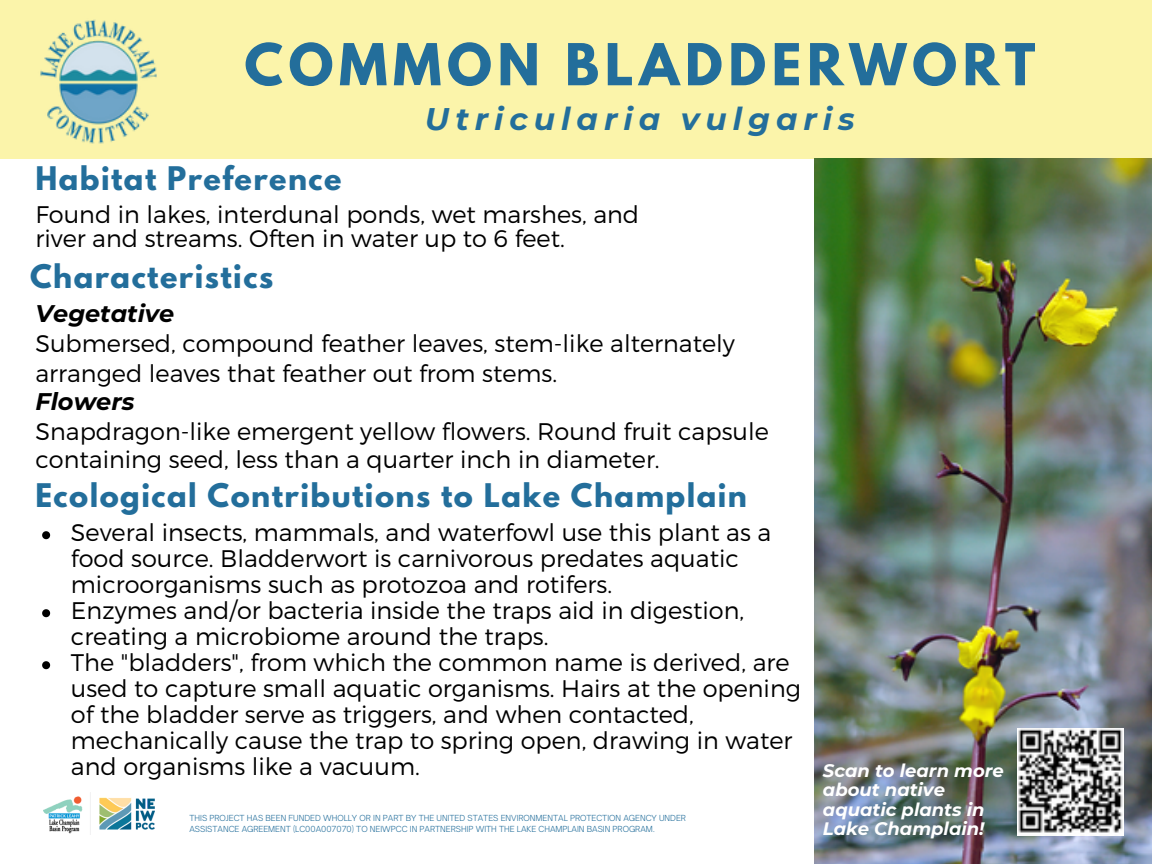
<style>
.page{position:relative;width:1152px;height:864px;background:#fff}
.page>*{position:absolute;margin:0;border:0;box-sizing:border-box;transform-origin:0 0}
.t1{font:700 51.2px "League Spartan";letter-spacing:.11em;color:#236e9b}
.t2{font:italic 700 31.2px "Montserrat";letter-spacing:.19em;color:#236e9b}
.t3{font:700 28.8px "League Spartan";letter-spacing:.05em;color:#236e9b}
.t4{font:300 24px/26px "Montserrat";color:#000}
.t5{font:italic 700 18px/19.6px "Montserrat";color:#fff}
.t6{font:300 8px/10.8px "Open Sauce One";color:#236e9b}
.s1{font-weight:700;font-style:italic}
</style>
<div class="page">
<div style="left:0;top:0;width:1152px;height:158px;background:#fbf4aa"></div>
<img style="left:814px;top:158px;width:338px;height:705px">
<img style="left:40px;top:19px;width:117px;height:125px">
<img style="left:1017px;top:728px;width:106px;height:108px">
<img style="left:43px;top:793px;width:111px;height:42px">
<svg style="left:42px;top:531px;width:8px;height:8px"></svg>
<svg style="left:42px;top:609px;width:8px;height:8px"></svg>
<svg style="left:42px;top:661px;width:8px;height:8px"></svg>
<p class="t1" style="left:244px;top:39px;width:792px">COMMON BLADDERWORT</p>
<p class="t2" style="left:425px;top:100px;width:431px">Utricularia vulgaris</p>
<h1 class="t3" style="left:35px;top:164px;width:308px">Habitat Preference</h1>
<h2 class="t4" style="left:35px;top:201px;width:605px;line-height:24px">Found in lakes, interdunal ponds, wet marshes, and river and streams. Often in water up to 6 feet.</h2>
<p class="t3" style="left:30px;top:262px;width:245px">Characteristics</p>
<p class="t4" style="left:35px;top:297px;width:735px;line-height:29.2px"><span class="s1">Vegetative<br></span>Submersed, compound feather leaves, stem-like alternately arranged leaves that feather out from stems.<br><span class="s1">Flowers<br></span>Snapdragon-like emergent yellow flowers. Round fruit capsule containing seed, less than a quarter inch in diameter.</p>
<h3 class="t3" style="left:35px;top:481px;width:713px">Ecological Contributions to Lake Champlain</h3>
<h2 class="t4" style="left:71px;top:518px;width:702px">Several insects, mammals, and waterfowl use this plant as a food source. Bladderwort is carnivorous predates aquatic microorganisms such as protozoa and rotifers.</h2>
<h3 class="t4" style="left:71px;top:596px;width:675px">Enzymes and/or bacteria inside the traps aid in digestion, creating a microbiome around the traps.</h3>
<h2 class="t4" style="left:71px;top:648px;width:732px">The "bladders", from which the common name is derived, are used to capture small aquatic organisms. Hairs at the opening of the bladder serve as triggers, and when contacted, mechanically cause the trap to spring open, drawing in water and organisms like a vacuum.</h2>
<p class="t6" style="left:189px;top:813px;width:498px">THIS PROJECT HAS BEEN FUNDED WHOLLY OR IN PART BY THE UNITED STATES ENVIRONMENTAL PROTECTION AGENCY UNDER<br>ASSISTANCE AGREEMENT (LC00A007070) TO NEIWPCC IN PARTNERSHIP WITH THE LAKE CHAMPLAIN BASIN PROGRAM.</p>
<h2 class="t5" style="left:823px;top:761px;width:182px">Scan to learn more about native aquatic plants in<br>Lake Champlain!</h2>
</div>
